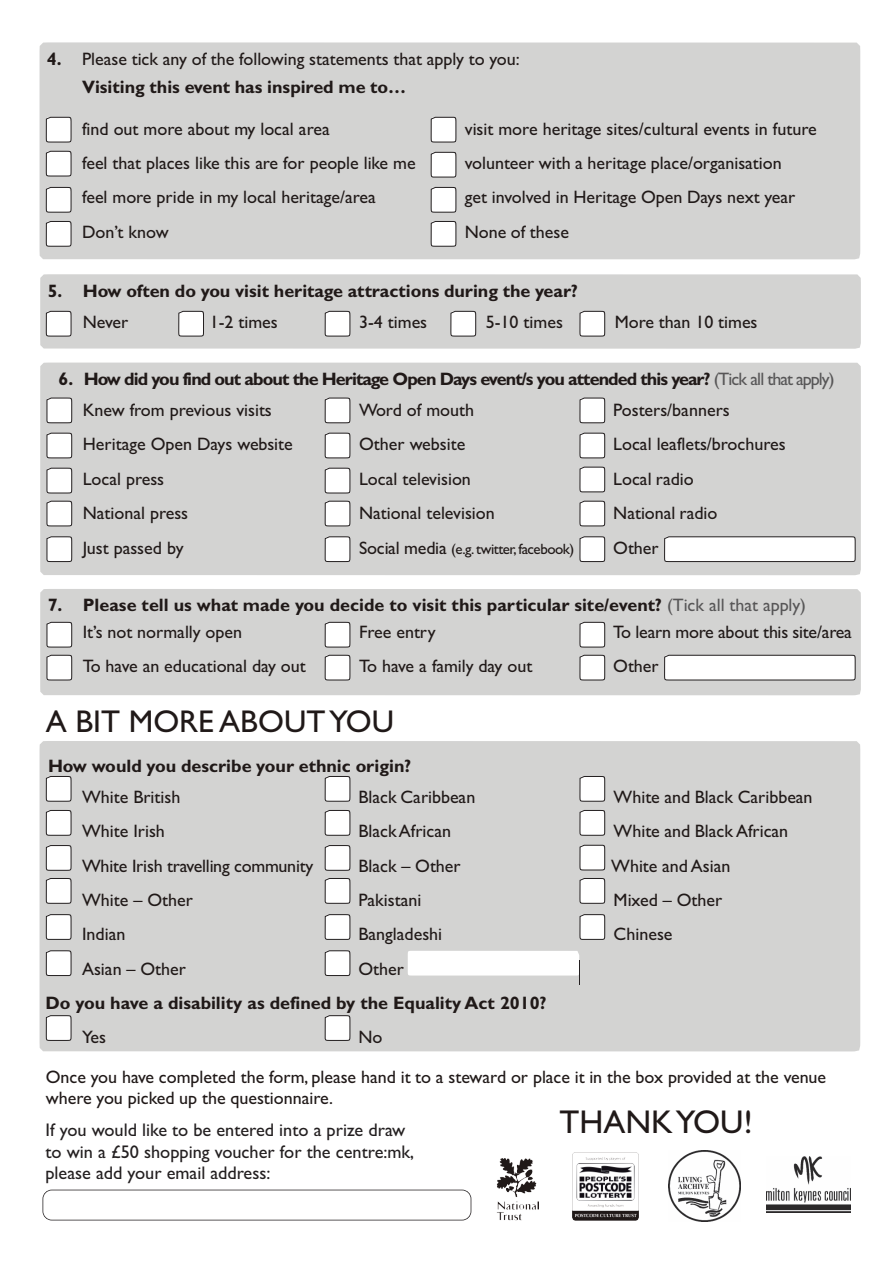
<style>
.page{position:relative;width:893px;height:1263px;background:#fff}
.page>*{position:absolute;margin:0;border:0;box-sizing:border-box;transform-origin:0 0}
.t1{font:33px "Gill Sans";color:#201918}
.t2{font:31.5px "Gill Sans";color:#201918}
.t3{font:18.3px/21.9px "Gill Sans";color:#231f20}
.t4{font:18px/34.3px "Gill Sans";color:#201918}
.t5{font:700 18px/26.7px "Gill Sans";letter-spacing:-.005em;color:#201918}
.t6{font:700 18px/31.2px "Gill Sans";letter-spacing:-.055em;color:#201918}
.t7{font:15px "Gill Sans";letter-spacing:-.03em;color:#201918}
.s1{font-weight:700}
.s2{font-weight:400;color:#575657}
.s3{font-weight:400}
.s4{font-size:18px}
</style>
<div class="page">
<div style="left:40px;top:274px;width:821px;height:75px;background:#d3d3d2"></div>
<svg style="left:46px;top:310px;width:26px;height:27px"></svg>
<svg style="left:178px;top:310px;width:26px;height:27px"></svg>
<svg style="left:324px;top:310px;width:27px;height:27px"></svg>
<svg style="left:450px;top:310px;width:26px;height:27px"></svg>
<svg style="left:579px;top:310px;width:26px;height:27px"></svg>
<div style="left:40px;top:363px;width:821px;height:212px;background:#d3d3d2"></div>
<svg style="left:579px;top:466px;width:26px;height:27px"></svg>
<svg style="left:46px;top:397px;width:26px;height:27px"></svg>
<svg style="left:324px;top:397px;width:27px;height:27px"></svg>
<svg style="left:579px;top:397px;width:26px;height:27px"></svg>
<svg style="left:664px;top:536px;width:192px;height:26px"></svg>
<svg style="left:46px;top:432px;width:26px;height:27px"></svg>
<svg style="left:46px;top:467px;width:26px;height:27px"></svg>
<svg style="left:46px;top:500px;width:26px;height:27px"></svg>
<svg style="left:46px;top:536px;width:26px;height:26px"></svg>
<svg style="left:324px;top:432px;width:27px;height:27px"></svg>
<svg style="left:324px;top:467px;width:27px;height:27px"></svg>
<svg style="left:324px;top:500px;width:27px;height:27px"></svg>
<svg style="left:324px;top:536px;width:27px;height:26px"></svg>
<svg style="left:579px;top:432px;width:26px;height:27px"></svg>
<svg style="left:579px;top:500px;width:26px;height:27px"></svg>
<svg style="left:579px;top:536px;width:26px;height:26px"></svg>
<div style="left:40px;top:589px;width:821px;height:106px;background:#d3d3d2"></div>
<svg style="left:46px;top:621px;width:26px;height:27px"></svg>
<svg style="left:324px;top:621px;width:27px;height:27px"></svg>
<svg style="left:579px;top:621px;width:26px;height:27px"></svg>
<svg style="left:46px;top:654px;width:26px;height:27px"></svg>
<svg style="left:324px;top:654px;width:27px;height:27px"></svg>
<svg style="left:579px;top:654px;width:26px;height:27px"></svg>
<svg style="left:664px;top:654px;width:192px;height:27px"></svg>
<div style="left:40px;top:42px;width:820px;height:217px;background:#d3d3d2"></div>
<svg style="left:46px;top:116px;width:26px;height:27px"></svg>
<svg style="left:46px;top:150px;width:26px;height:27px"></svg>
<svg style="left:46px;top:186px;width:26px;height:27px"></svg>
<svg style="left:46px;top:220px;width:26px;height:27px"></svg>
<svg style="left:430px;top:116px;width:27px;height:27px"></svg>
<svg style="left:430px;top:151px;width:27px;height:27px"></svg>
<svg style="left:430px;top:186px;width:27px;height:27px"></svg>
<svg style="left:430px;top:220px;width:27px;height:27px"></svg>
<div style="left:40px;top:741px;width:820px;height:310px;background:#d3d3d2"></div>
<svg style="left:579px;top:844px;width:26px;height:27px"></svg>
<svg style="left:46px;top:775px;width:26px;height:27px"></svg>
<svg style="left:324px;top:775px;width:27px;height:27px"></svg>
<svg style="left:579px;top:775px;width:26px;height:27px"></svg>
<svg style="left:46px;top:809px;width:26px;height:27px"></svg>
<svg style="left:46px;top:844px;width:26px;height:27px"></svg>
<svg style="left:46px;top:877px;width:26px;height:27px"></svg>
<svg style="left:46px;top:914px;width:26px;height:26px"></svg>
<svg style="left:324px;top:809px;width:27px;height:27px"></svg>
<svg style="left:324px;top:844px;width:27px;height:27px"></svg>
<svg style="left:324px;top:877px;width:27px;height:27px"></svg>
<svg style="left:324px;top:914px;width:27px;height:26px"></svg>
<svg style="left:579px;top:809px;width:26px;height:27px"></svg>
<svg style="left:579px;top:877px;width:26px;height:27px"></svg>
<svg style="left:579px;top:914px;width:26px;height:26px"></svg>
<svg style="left:46px;top:950px;width:26px;height:26px"></svg>
<svg style="left:324px;top:950px;width:27px;height:26px"></svg>
<svg style="left:46px;top:1015px;width:26px;height:26px"></svg>
<svg style="left:324px;top:1015px;width:27px;height:26px"></svg>
<svg style="left:408px;top:951px;width:172px;height:33px"></svg>
<img style="left:496px;top:1158px;width:43px;height:62px">
<img style="left:573px;top:1152px;width:66px;height:69px">
<img style="left:669px;top:1150px;width:71px;height:72px">
<img style="left:767px;top:1156px;width:84px;height:57px">
<div style="left:43px;top:1190px;width:428px;height:30px;border:2px solid #231f20;border-radius:9px"></div>
<p class="t4" style="left:82px;top:45px;width:439px;line-height:28.2px;text-indent:-35px"><span class="s1">4.</span> Please tick any of the following statements that apply to you:<br><span class="s1">Visiting this event has inspired me to…</span></p>
<p class="t4" style="left:82px;top:111px;width:249px">find out more about my local area</p>
<p class="t4" style="left:465px;top:111px;width:354px">visit more heritage sites/cultural events in future</p>
<p class="t4" style="left:82px;top:146px;width:335px">feel that places like this are for people like me</p>
<p class="t4" style="left:465px;top:146px;width:318px">volunteer with a heritage place/organisation</p>
<p class="t4" style="left:82px;top:180px;width:295px">feel more pride in my local heritage/area</p>
<p class="t4" style="left:465px;top:180px;width:332px">get involved in Heritage Open Days next year</p>
<p class="t4" style="left:82px;top:214px;width:88px">Don’t know</p>
<p class="t4" style="left:465px;top:214px;width:106px">None of these</p>
<p class="t5" style="left:48px;top:277px;width:532px">5. How often do you visit heritage attractions during the year?</p>
<p class="t4" style="left:83px;top:304px;width:47px">Never</p>
<p class="t4" style="left:210px;top:304px;width:70px">1-2 times</p>
<p class="t4" style="left:359px;top:304px;width:70px">3-4 times</p>
<p class="t4" style="left:486px;top:304px;width:79px">5-10 times</p>
<p class="t4" style="left:615px;top:304px;width:144px">More than 10 times</p>
<p class="t6" style="left:83px;top:363px;width:753px;text-indent:-24px">6. How did you find out about the Heritage Open Days event/s you attended this year? <span class="s2">(Tick all that apply)<br></span><span class="s3">Knew from previous visits</span></p>
<p class="t4" style="left:359px;top:393px;width:117px">Word of mouth</p>
<p class="t4" style="left:613px;top:393px;width:118px">Posters/banners</p>
<p class="t4" style="left:83px;top:427px;width:212px">Heritage Open Days website</p>
<p class="t4" style="left:359px;top:427px;width:108px">Other website</p>
<p class="t4" style="left:613px;top:427px;width:174px">Local leaflets/brochures</p>
<p class="t4" style="left:83px;top:461px;width:83px">Local press</p>
<p class="t4" style="left:359px;top:461px;width:113px">Local television</p>
<p class="t4" style="left:613px;top:461px;width:82px">Local radio</p>
<p class="t4" style="left:83px;top:496px;width:107px">National press</p>
<p class="t4" style="left:359px;top:496px;width:137px">National television</p>
<p class="t4" style="left:613px;top:496px;width:106px">National radio</p>
<p class="t4" style="left:83px;top:530px;width:102px">Just passed by</p>
<p class="t7" style="left:359px;top:540px;width:217px"><span class="s4">Social media</span> (e.g. twitter, facebook)</p>
<p class="t4" style="left:613px;top:530px;width:47px">Other</p>
<p class="t5" style="left:83px;top:592px;width:725px;text-indent:-35px">7. Please tell us what made you decide to visit this particular site/event? <span class="s2">(Tick all that apply)<br></span><span class="s3">It’s not normally open</span></p>
<p class="t4" style="left:359px;top:614px;width:78px">Free entry</p>
<p class="t4" style="left:613px;top:614px;width:240px">To learn more about this site/area</p>
<p class="t4" style="left:83px;top:649px;width:225px">To have an educational day out</p>
<p class="t4" style="left:359px;top:649px;width:175px">To have a family day out</p>
<p class="t4" style="left:613px;top:649px;width:47px">Other</p>
<h2 class="t2" style="left:46px;top:703px;width:350px">A BIT MORE ABOUT YOU</h2>
<p class="t5" style="left:48px;top:752px;width:365px">How would you describe your ethnic origin?</p>
<p class="t4" style="left:82px;top:779px;width:100px">White British<br>White Irish</p>
<p class="t4" style="left:358px;top:779px;width:118px">Black Caribbean<br>Black African</p>
<p class="t4" style="left:614px;top:779px;width:200px">White and Black Caribbean<br>White and Black African</p>
<p class="t4" style="left:82px;top:848px;width:233px">White Irish travelling community</p>
<p class="t4" style="left:358px;top:848px;width:104px">Black – Other</p>
<p class="t4" style="left:611px;top:848px;width:121px">White and Asian</p>
<p class="t4" style="left:82px;top:883px;width:112px">White – Other</p>
<p class="t4" style="left:358px;top:883px;width:64px">Pakistani</p>
<p class="t4" style="left:614px;top:883px;width:110px">Mixed – Other</p>
<p class="t4" style="left:82px;top:917px;width:45px">Indian</p>
<p class="t4" style="left:358px;top:917px;width:85px">Bangladeshi</p>
<p class="t4" style="left:614px;top:917px;width:60px">Chinese</p>
<p class="t4" style="left:82px;top:951px;width:105px">Asian – Other</p>
<p class="t4" style="left:358px;top:951px;width:47px">Other</p>
<p class="t5" style="left:46px;top:989px;width:502px">Do you have a disability as defined by the Equality Act 2010?</p>
<p class="t4" style="left:82px;top:1020px;width:26px">Yes</p>
<p class="t4" style="left:46px;top:1017px;width:782px;line-height:39.3px;text-indent:312px">No<br>Once you have completed the form, please hand it to a steward or place it in the box provided at the venue</p>
<p class="t4" style="left:46px;top:1081px;width:289px">where you picked up the questionnaire.</p>
<p class="t3" style="left:45px;top:1118px;width:361px">If you would like to be entered into a prize draw</p>
<h1 class="t1" style="left:560px;top:1102px;width:195px">THANK YOU!</h1>
<p class="t3" style="left:45px;top:1140px;width:370px">to win a £50 shopping voucher for the centre:mk, please add your email address:</p>
</div>
